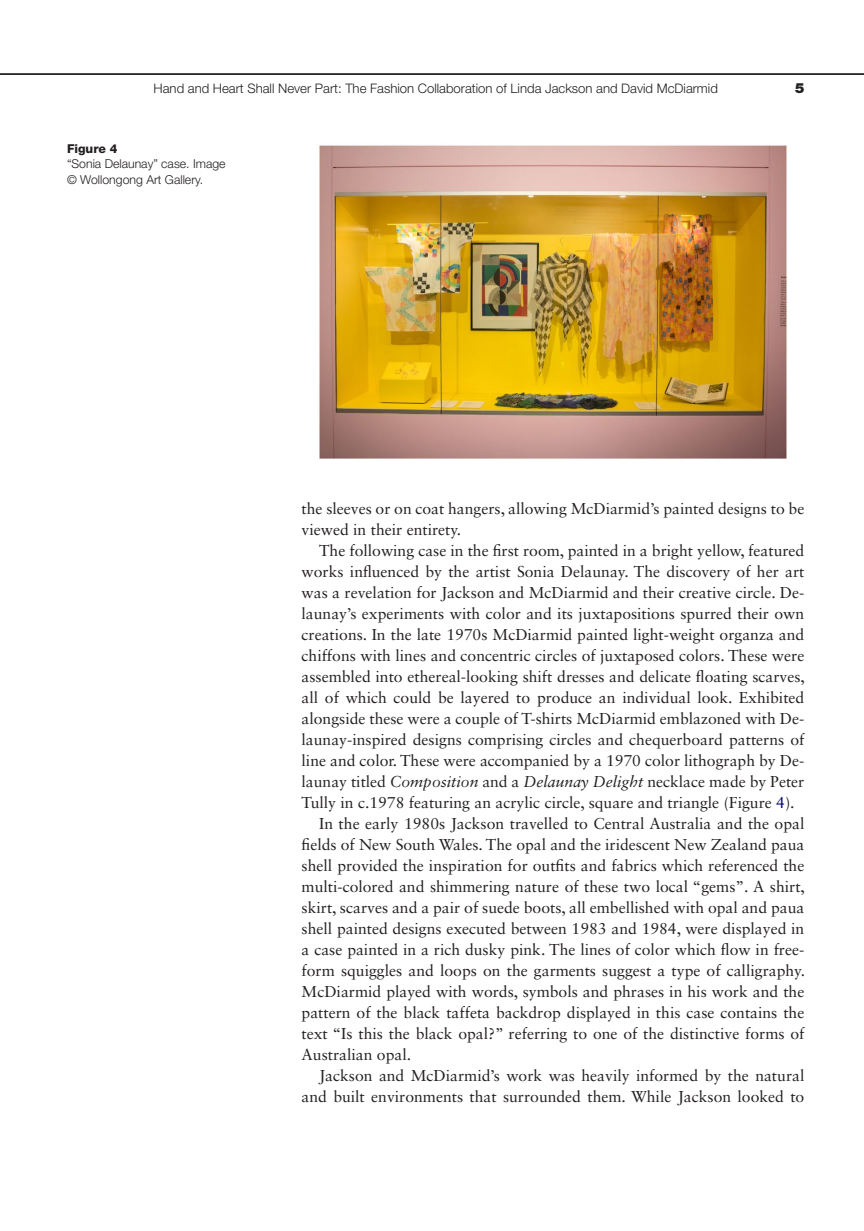
<style>
.page{position:relative;width:864px;height:1231px;background:#fff}
.page>*{position:absolute;margin:0;border:0;box-sizing:border-box;transform-origin:0 0}
.t1{font:15.75px/21px "Sabon LT Std";color:#231f20}
.t2{font:900 14px "Helvetica Neue";color:#231f20}
.t3{font:300 13.12px "Helvetica Neue LT Std";color:#231f20}
.t4{font:300 12.25px/15.8px "Helvetica Neue LT Std";color:#231f20}
.t5{font:800 12.25px "Helvetica Neue LT Std";color:#231f20}
.s1{font-style:italic}
.s2{color:#000080}
</style>
<div class="page">
<hr style="left:0;top:73px;width:863px;height:2px;background:#231f20">
<img style="left:319px;top:145px;width:468px;height:314px">
<p class="t3" style="left:153px;top:80px;width:565px">Hand and Heart Shall Never Part: The Fashion Collaboration of Linda Jackson and David McDiarmid</p>
<p class="t2" style="left:794px;top:79px;width:11px">5</p>
<p class="t5" style="left:67px;top:141px;width:52px">Figure 4</p>
<p class="t4" style="left:67px;top:156px;width:160px">“Sonia Delaunay” case. Image © Wollongong Art Gallery.</p>
<p class="t1" style="left:301px;top:498px;width:504px">the sleeves or on coat hangers, allowing McDiarmid’s painted designs to be viewed in their entirety.</p>
<p class="t1" style="left:319px;top:540px;width:486px">The following case in the first room, painted in a bright yellow, featured</p>
<p class="t1" style="left:301px;top:561px;width:504px">works influenced by the artist Sonia Delaunay. The discovery of her art</p>
<p class="t1" style="left:301px;top:582px;width:504px">was a revelation for Jackson and McDiarmid and their creative circle. De-</p>
<p class="t1" style="left:301px;top:603px;width:504px">launay’s experiments with color and its juxtapositions spurred their own</p>
<p class="t1" style="left:301px;top:624px;width:504px">creations. In the late 1970s McDiarmid painted light-weight organza and</p>
<p class="t1" style="left:301px;top:645px;width:504px">chiffons with lines and concentric circles of juxtaposed colors. These were</p>
<p class="t1" style="left:301px;top:666px;width:504px">assembled into ethereal-looking shift dresses and delicate floating scarves,</p>
<p class="t1" style="left:301px;top:687px;width:504px">all of which could be layered to produce an individual look. Exhibited</p>
<p class="t1" style="left:301px;top:708px;width:504px">alongside these were a couple of T-shirts McDiarmid emblazoned with De-</p>
<p class="t1" style="left:301px;top:729px;width:504px">launay-inspired designs comprising circles and chequerboard patterns of</p>
<p class="t1" style="left:301px;top:750px;width:504px">line and color. These were accompanied by a 1970 color lithograph by De-</p>
<p class="t1" style="left:301px;top:771px;width:504px">launay titled <span class="s1">Composition</span> and a <span class="s1">Delaunay Delight</span> necklace made by Peter</p>
<p class="t1" style="left:301px;top:792px;width:494px">Tully in c.1978 featuring an acrylic circle, square and triangle (Figure <span class="s2">4</span>).</p>
<p class="t1" style="left:319px;top:813px;width:486px">In the early 1980s Jackson travelled to Central Australia and the opal</p>
<p class="t1" style="left:301px;top:834px;width:504px">fields of New South Wales. The opal and the iridescent New Zealand paua</p>
<p class="t1" style="left:301px;top:855px;width:504px">shell provided the inspiration for outfits and fabrics which referenced the</p>
<p class="t1" style="left:301px;top:876px;width:504px">multi-colored and shimmering nature of these two local “gems”. A shirt,</p>
<p class="t1" style="left:301px;top:897px;width:504px">skirt, scarves and a pair of suede boots, all embellished with opal and paua</p>
<p class="t1" style="left:301px;top:918px;width:504px">shell painted designs executed between 1983 and 1984, were displayed in</p>
<p class="t1" style="left:301px;top:939px;width:504px">a case painted in a rich dusky pink. The lines of color which flow in free-</p>
<p class="t1" style="left:301px;top:960px;width:504px">form squiggles and loops on the garments suggest a type of calligraphy.</p>
<p class="t1" style="left:301px;top:981px;width:504px">McDiarmid played with words, symbols and phrases in his work and the</p>
<p class="t1" style="left:301px;top:1002px;width:504px">pattern of the black taffeta backdrop displayed in this case contains the</p>
<p class="t1" style="left:301px;top:1023px;width:504px">text “Is this the black opal?” referring to one of the distinctive forms of</p>
<p class="t1" style="left:301px;top:1044px;width:111px">Australian opal.</p>
<p class="t1" style="left:319px;top:1064px;width:486px">Jackson and McDiarmid’s work was heavily informed by the natural</p>
<p class="t1" style="left:301px;top:1085px;width:504px">and built environments that surrounded them. While Jackson looked to</p>
</div>
